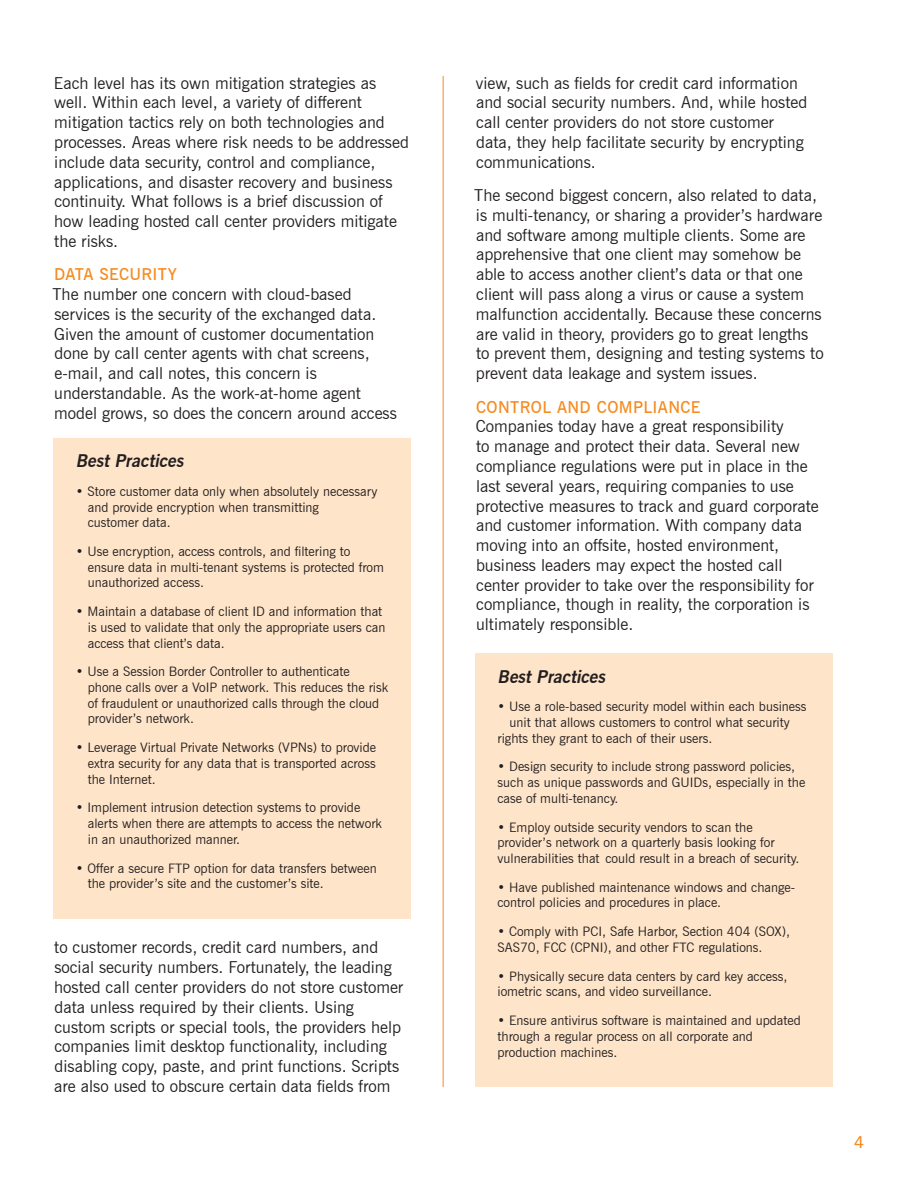
<style>
.page{position:relative;width:918px;height:1188px;background:#fff}
.page>*{position:absolute;margin:0;border:0;box-sizing:border-box;transform-origin:0 0}
.body_copy{font:italic 700 17.4px "News Gothic BT";color:#231f20}
.body_copy-2{font:16.5px/19.8px "News Gothic BT";color:#231f20}
.body_copy-3{font:600 16.5px "News Gothic BT";letter-spacing:.02em;color:#f68b1f}
.section_header{font:600 16.5px "News Gothic BT";letter-spacing:.015em;color:#f68b1f}
.body_copy-4{font:13.05px/15.8px "News Gothic BT";color:#231f20}
</style>
<div class="page">
<div style="left:54px;top:438px;width:357px;height:481px;background:#fee4c9"></div>
<div style="left:476px;top:653px;width:357px;height:434px;background:#fee4c9"></div>
<hr style="left:443px;top:76px;width:1px;height:1011px;background:#f68b1f">
<p class="body_copy-2" style="left:54px;top:73px;width:356px">Each level has its own mitigation strategies as well. Within each level, a variety of different mitigation tactics rely on both technologies and processes. Areas where risk needs to be addressed include data security, control and compliance, applications, and disaster recovery and business continuity. What follows is a brief discussion of how leading hosted call center providers mitigate the risks.</p>
<p class="section_header" style="left:54px;top:264px;width:124px">DATA SECURITY</p>
<p class="body_copy-2" style="left:53px;top:284px;width:346px">The number one concern with cloud-based services is the security of the exchanged data.<br>Given the amount of customer documentation done by call center agents with chat screens, e-mail, and call notes, this concern is understandable. As the work-at-home agent model grows, so does the concern around access</p>
<p class="body_copy" style="left:76px;top:450px;width:113px">Best Practices</p>
<p class="body_copy-4" style="left:88px;top:483px;width:291px;text-indent:-12px">• Store customer data only when absolutely necessary and provide encryption when transmitting<br>customer data.</p>
<p class="body_copy-4" style="left:88px;top:543px;width:298px;text-indent:-12px">• Use encryption, access controls, and filtering to ensure data in multi-tenant systems is protected from unauthorized access.</p>
<p class="body_copy-4" style="left:88px;top:604px;width:299px;text-indent:-12px">• Maintain a database of client ID and information that is used to validate that only the appropriate users can access that client’s data.</p>
<p class="body_copy-4" style="left:88px;top:664px;width:302px;text-indent:-12px">• Use a Session Border Controller to authenticate<br>phone calls over a VoIP network. This reduces the risk of fraudulent or unauthorized calls through the cloud provider’s network.</p>
<p class="body_copy-4" style="left:88px;top:740px;width:290px;text-align:justify;text-indent:-12px">• Leverage Virtual Private Networks (VPNs) to provide extra security for any data that is transported across the Internet.</p>
<p class="body_copy-4" style="left:88px;top:800px;width:296px;text-indent:-12px">• Implement intrusion detection systems to provide alerts when there are attempts to access the network in an unauthorized manner.</p>
<p class="body_copy-4" style="left:88px;top:860px;width:291px;text-indent:-12px">• Offer a secure FTP option for data transfers between the provider’s site and the customer’s site.</p>
<p class="body_copy-2" style="left:54px;top:938px;width:351px">to customer records, credit card numbers, and social security numbers. Fortunately, the leading hosted call center providers do not store customer data unless required by their clients. Using custom scripts or special tools, the providers help companies limit desktop functionality, including disabling copy, paste, and print functions. Scripts are also used to obscure certain data fields from</p>
<p class="body_copy-2" style="left:476px;top:73px;width:333px">view, such as fields for credit card information and social security numbers. And, while hosted call center providers do not store customer data, they help facilitate security by encrypting communications.</p>
<p class="body_copy-2" style="left:474px;top:185px;width:351px">The second biggest concern, also related to data, is multi-tenancy, or sharing a provider’s hardware and software among multiple clients. Some are apprehensive that one client may somehow be able to access another client’s data or that one client will pass along a virus or cause a system malfunction accidentally. Because these concerns are valid in theory, providers go to great lengths to prevent them, designing and testing systems to prevent data leakage and system issues.</p>
<p class="body_copy-3" style="left:476px;top:397px;width:226px">CONTROL AND COMPLIANCE</p>
<p class="body_copy-2" style="left:476px;top:416px;width:344px">Companies today have a great responsibility<br>to manage and protect their data. Several new compliance regulations were put in place in the last several years, requiring companies to use protective measures to track and guard corporate and customer information. With company data moving into an offsite, hosted environment, business leaders may expect the hosted call center provider to take over the responsibility for compliance, though in reality, the corporation is ultimately responsible.</p>
<p class="body_copy" style="left:498px;top:666px;width:113px">Best Practices</p>
<p class="body_copy-4" style="left:498px;top:699px;width:311px">• Use a role-based security model within each business</p>
<p class="body_copy-4" style="left:510px;top:714px;width:282px">unit that allows customers to control what security</p>
<p class="body_copy-4" style="left:498px;top:730px;width:216px">rights they grant to each of their users.</p>
<p class="body_copy-4" style="left:498px;top:759px;width:309px">• Design security to include strong password policies, such as unique passwords and GUIDs, especially in the case of multi-tenancy.</p>
<p class="body_copy-4" style="left:498px;top:819px;width:303px">• Employ outside security vendors to scan the provider’s network on a quarterly basis looking for vulnerabilities that could result in a breach of security.</p>
<p class="body_copy-4" style="left:498px;top:879px;width:299px">• Have published maintenance windows and change&shy;control policies and procedures in place.</p>
<p class="body_copy-4" style="left:498px;top:924px;width:294px">• Comply with PCI, Safe Harbor, Section 404 (SOX),<br>SAS70, FCC (CPNI), and other FTC regulations.</p>
<p class="body_copy-4" style="left:498px;top:968px;width:291px">• Physically secure data centers by card key access, iometric scans, and video surveillance.</p>
<p class="body_copy-4" style="left:498px;top:1013px;width:305px">• Ensure antivirus software is maintained and updated through a regular process on all corporate and production machines.</p>
<p class="body_copy-3" style="left:854px;top:1133px;width:11px">4</p>
</div>
